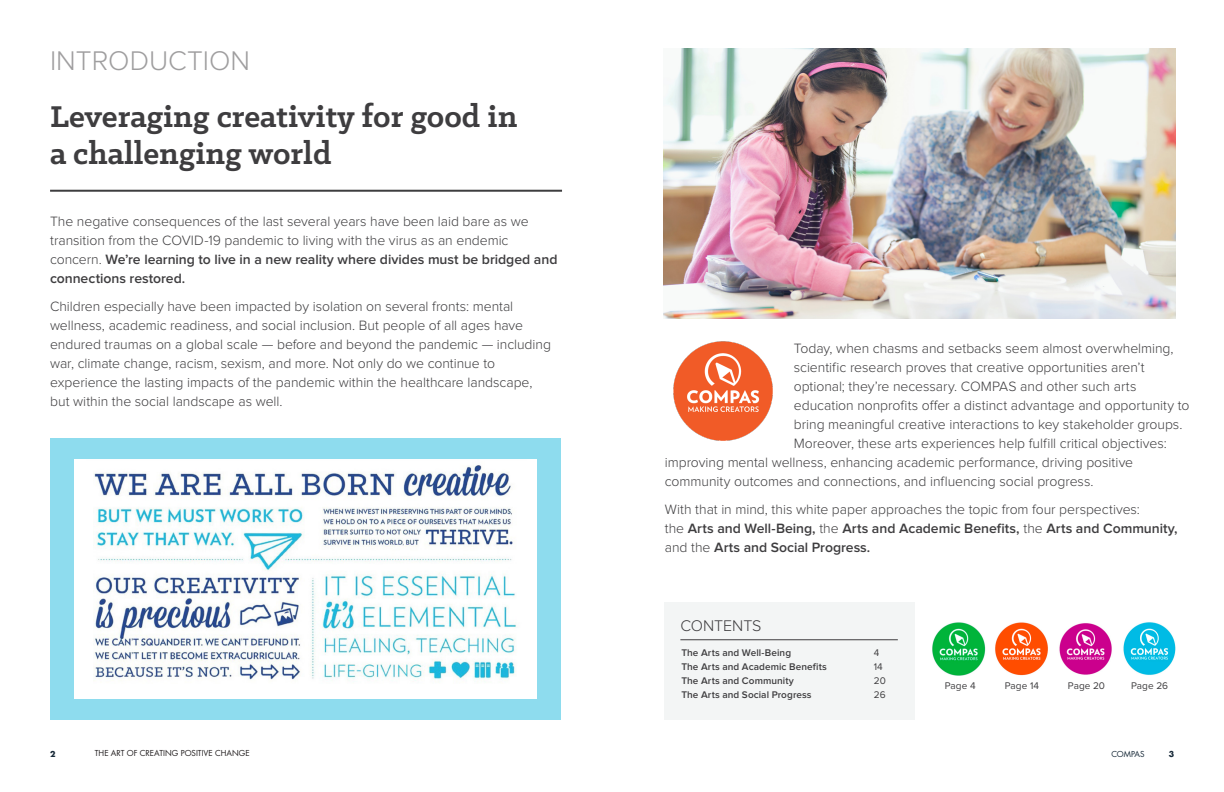
<style>
.page{position:relative;width:1224px;height:792px;background:#fff}
.page>*{position:absolute;margin:0;border:0;box-sizing:border-box;transform-origin:0 0}
.INTRO{font:700 34px/37px "Klinic Slab";color:#3e3d3f}
.INTRO-2{font:300 28px "Proxima Nova";color:#9f9e9f}
.Text__lead_In{font:300 16px "Proxima Nova";letter-spacing:-.005em;color:#3e3d3f}
.Text__lead_In-2{font:300 14px/19px "Proxima Nova";letter-spacing:-.005em;color:#3e3d3f}
.Text__lead_In-3{font:600 10px "Proxima Nova";letter-spacing:.005em;color:#3e3d3f}
.Text__lead_In-4{font:10px "Proxima Nova";letter-spacing:.005em;color:#3e3d3f}
.t1{font:8px "Futura Std";color:#231f20}
.t2{font:8px "Futura Std";letter-spacing:-.01em;color:#172938}
.t3{font:700 8px "Futura";color:#172938}
.s1{font-weight:600}
</style>
<div class="page">
<div style="left:50px;top:438px;width:511px;height:281px;background:#8edcee"></div>
<img style="left:664px;top:49px;width:511px;height:269px">
<div style="left:75px;top:459px;width:462px;height:239px;background:#fff"></div>
<img style="left:94px;top:465px;width:422px;height:216px">
<img style="left:995px;top:622px;width:53px;height:54px">
<img style="left:1123px;top:622px;width:53px;height:53px">
<img style="left:932px;top:622px;width:54px;height:54px">
<img style="left:1059px;top:623px;width:53px;height:52px">
<div style="left:664px;top:602px;width:250px;height:117px;background:#f3f5f5"></div>
<img style="left:673px;top:341px;width:100px;height:100px">
<hr style="left:680px;top:640px;width:218px;height:1px;background:#3e3d3f">
<hr style="left:50px;top:190px;width:512px;height:2px;background:#3e3d3f">
<p class="INTRO-2" style="left:50px;top:48px;width:202px">INTRODUCTION</p>
<p class="INTRO" style="left:50px;top:97px;width:469px">Leveraging creativity for good in a challenging world</p>
<p class="Text__lead_In-2" style="left:50px;top:212px;width:509px">The negative consequences of the last several years have been laid bare as we transition from the COVID-19 pandemic to living with the virus as an endemic concern. <span class="s1">We’re learning to live in a new reality where divides must be bridged and connections restored.</span></p>
<p class="Text__lead_In-2" style="left:50px;top:297px;width:502px">Children especially have been impacted by isolation on several fronts: mental wellness, academic readiness, and social inclusion. But people of all ages have endured traumas on a global scale — before and beyond the pandemic — including war, climate change, racism, sexism, and more. Not only do we continue to experience the lasting impacts of the pandemic within the healthcare landscape, but within the social landscape as well.</p>
<p class="Text__lead_In-2" style="left:794px;top:339px;width:381px">Today, when chasms and setbacks seem almost overwhelming,</p>
<p class="Text__lead_In-2" style="left:794px;top:358px;width:352px">scientific research proves that creative opportunities aren’t</p>
<p class="Text__lead_In-2" style="left:794px;top:377px;width:344px">optional; they’re necessary. COMPAS and other such arts</p>
<p class="Text__lead_In-2" style="left:794px;top:396px;width:397px">education nonprofits offer a distinct advantage and opportunity to</p>
<p class="Text__lead_In-2" style="left:794px;top:415px;width:390px">bring meaningful creative interactions to key stakeholder groups.</p>
<p class="Text__lead_In-2" style="left:794px;top:434px;width:374px">Moreover, these arts experiences help fulfill critical objectives:</p>
<p class="Text__lead_In-2" style="left:665px;top:453px;width:470px">improving mental wellness, enhancing academic performance, driving positive</p>
<p class="Text__lead_In-2" style="left:665px;top:472px;width:430px">community outcomes and connections, and influencing social progress.</p>
<p class="Text__lead_In-2" style="left:665px;top:500px;width:514px">With that in mind, this white paper approaches the topic from four perspectives:<br>the <span class="s1">Arts and Well-Being,</span> the <span class="s1">Arts and Academic Benefits,</span> the <span class="s1">Arts and Community, </span>and the <span class="s1">Arts and Social Progress.</span></p>
<p class="Text__lead_In" style="left:680px;top:619px;width:83px">CONTENTS</p>
<p class="Text__lead_In-3" style="left:681px;top:649px;width:111px">The Arts and Well-Being</p>
<p class="Text__lead_In-4" style="left:874px;top:649px;width:7px">4</p>
<p class="Text__lead_In-3" style="left:681px;top:663px;width:147px">The Arts and Academic Benefits</p>
<p class="Text__lead_In-4" style="left:874px;top:663px;width:10px">14</p>
<p class="Text__lead_In-3" style="left:681px;top:677px;width:114px">The Arts and Community</p>
<p class="Text__lead_In-4" style="left:874px;top:677px;width:13px">20</p>
<p class="Text__lead_In-3" style="left:681px;top:691px;width:132px">The Arts and Social Progress</p>
<p class="Text__lead_In-4" style="left:874px;top:691px;width:13px">26</p>
<p class="Text__lead_In-4" style="left:945px;top:681px;width:32px">Page 4</p>
<p class="Text__lead_In-4" style="left:1005px;top:681px;width:36px">Page 14</p>
<p class="Text__lead_In-4" style="left:1068px;top:681px;width:39px">Page 20</p>
<p class="Text__lead_In-4" style="left:1131px;top:681px;width:38px">Page 26</p>
<p class="t3" style="left:50px;top:748px;width:7px">2</p>
<p class="t1" style="left:95px;top:748px;width:156px">THE ART OF CREATING POSITIVE CHANGE</p>
<p class="t2" style="left:1111px;top:749px;width:35px">COMPAS</p>
<p class="t3" style="left:1169px;top:748px;width:7px">3</p>
</div>
